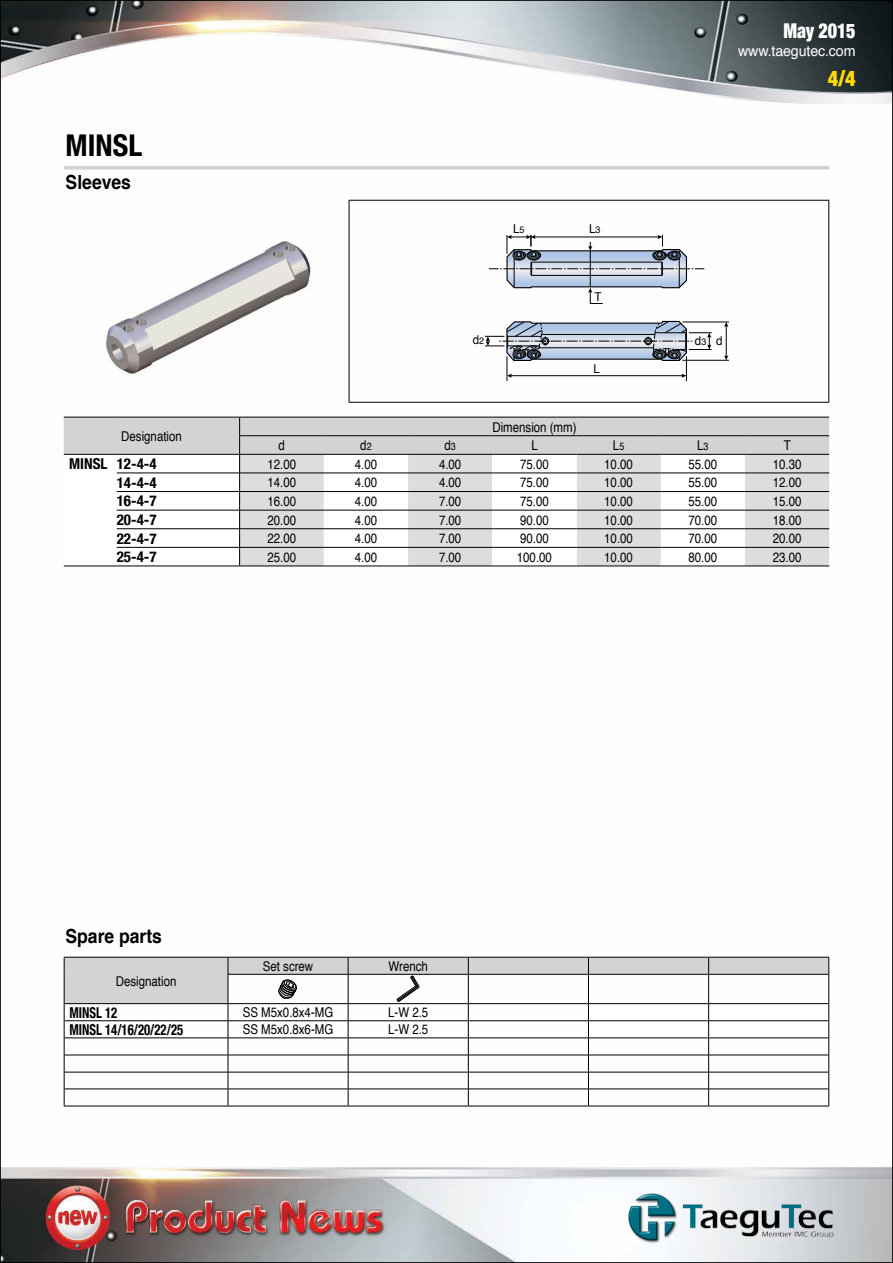
<style>
.page{position:relative;width:893px;height:1263px;background:#fff}
.page>*{position:absolute;margin:0;border:0;box-sizing:border-box;transform-origin:0 0}
.t1{font:700 condensed 30px "Helvetica Neue";color:#000}
.t2{font:900 condensed 21.9px "Helvetica Neue";color:#fd0;scale:.93 1}
.t3{font:900 condensed 20.4px "Helvetica Neue";letter-spacing:-.01em;color:#fff;scale:.89 1}
.t4{font:700 19.5px "Helvetica";color:#000;scale:.9 1}
.t5{font:700 condensed 15px "Helvetica Neue";color:#000}
.t6{font:700 condensed 15px "Helvetica Neue";color:#000;scale:.85 1}
.t7{font:14.55px "Helvetica";letter-spacing:-.01em;color:#fff}
.t8{font:13.5px "Helvetica";color:#000;scale:.85 1}
.t9{font:12.15px "Helvetica";color:#000;scale:.95 1}
.s1{font-size:9.3px}
.s2{font-size:10.5px}
</style>
<div class="page">
<img style="left:2px;top:2px;width:889px;height:1259px">
<img style="left:622px;top:1187px;width:219px;height:60px">
<hr style="left:349px;top:200px;width:480px;height:1px;background:#000">
<hr style="left:349px;top:201px;width:1px;height:201px;background:#000">
<hr style="left:828px;top:201px;width:1px;height:201px;background:#000">
<hr style="left:349px;top:402px;width:480px;height:1px;background:#000">
<img style="left:102px;top:227px;width:216px;height:156px">
<svg style="left:64px;top:166px;width:765px;height:4px;background:#d5d7d8"></svg>
<hr style="left:64px;top:1106px;width:164px;height:1px;background:#000">
<hr style="left:228px;top:1106px;width:120px;height:1px;background:#000">
<hr style="left:348px;top:1106px;width:120px;height:1px;background:#000">
<hr style="left:468px;top:1106px;width:120px;height:1px;background:#000">
<hr style="left:588px;top:1106px;width:121px;height:1px;background:#000">
<hr style="left:709px;top:1106px;width:120px;height:1px;background:#000">
<svg style="left:64px;top:957px;width:765px;height:149px"></svg>
<hr style="left:64px;top:566px;width:53px;height:1px;background:#000">
<svg style="left:64px;top:417px;width:765px;height:149px"></svg>
<hr style="left:324px;top:547px;width:84px;height:1px;background:#000">
<hr style="left:408px;top:547px;width:84px;height:1px;background:#000">
<hr style="left:492px;top:547px;width:84px;height:1px;background:#000">
<hr style="left:576px;top:547px;width:85px;height:1px;background:#000">
<hr style="left:661px;top:547px;width:84px;height:1px;background:#000">
<hr style="left:745px;top:547px;width:84px;height:1px;background:#000">
<hr style="left:117px;top:566px;width:123px;height:1px;background:#000">
<hr style="left:240px;top:566px;width:84px;height:1px;background:#000">
<hr style="left:324px;top:566px;width:84px;height:1px;background:#000">
<hr style="left:408px;top:566px;width:84px;height:1px;background:#000">
<hr style="left:492px;top:566px;width:84px;height:1px;background:#000">
<hr style="left:576px;top:566px;width:85px;height:1px;background:#000">
<hr style="left:661px;top:566px;width:84px;height:1px;background:#000">
<hr style="left:745px;top:566px;width:84px;height:1px;background:#000">
<hr style="left:682px;top:360px;width:47px;height:1px;background:#000">
<hr style="left:682px;top:322px;width:47px;height:1px;background:#000">
<svg style="left:489px;top:235px;width:215px;height:69px"></svg>
<hr style="left:726px;top:325px;width:1px;height:32px;background:#000">
<svg style="left:724px;top:322px;width:4px;height:5px"></svg>
<svg style="left:724px;top:355px;width:4px;height:5px"></svg>
<svg style="left:485px;top:320px;width:227px;height:61px"></svg>
<hr style="left:590px;top:251px;width:1px;height:36px;background:#000">
<h1 class="t1" style="left:66px;top:128px;width:78px">MINSL</h1>
<h3 class="t4" style="left:66px;top:166px;width:74px">Sleeves</h3>
<p class="t8" style="left:121px;top:426px;width:73px">Designation</p>
<h3 class="t3" style="left:783px;top:18px;width:82px">May 2015</h3>
<p class="t7" style="left:738px;top:40px;width:119px">www.taegutec.com</p>
<h2 class="t2" style="left:828px;top:65px;width:31px">4/4</h2>
<p class="t9" style="left:513px;top:220px;width:13px">L<span class="s1">5</span></p>
<p class="t9" style="left:589px;top:220px;width:13px">L<span class="s1">3</span></p>
<p class="t9" style="left:594px;top:289px;width:9px">T</p>
<p class="t9" style="left:473px;top:332px;width:13px">d<span class="s1">2</span></p>
<p class="t9" style="left:695px;top:332px;width:31px">d<span class="s1">3</span> d</p>
<p class="t9" style="left:594px;top:360px;width:8px">L</p>
<p class="t8" style="left:492px;top:416px;width:100px">Dimension (mm)</p>
<p class="t8" style="left:279px;top:435px;width:9px">d</p>
<p class="t8" style="left:360px;top:435px;width:15px">d<span class="s2">2</span></p>
<p class="t8" style="left:444px;top:435px;width:15px">d<span class="s2">3</span></p>
<p class="t8" style="left:531px;top:435px;width:9px">L</p>
<p class="t8" style="left:613px;top:435px;width:15px">L<span class="s2">5</span></p>
<p class="t8" style="left:697px;top:435px;width:15px">L<span class="s2">3</span></p>
<p class="t8" style="left:784px;top:435px;width:10px">T</p>
<p class="t5" style="left:69px;top:455px;width:89px">MINSL 12-4-4</p>
<p class="t8" style="left:267px;top:453px;width:35px">12.00</p>
<p class="t8" style="left:355px;top:453px;width:28px">4.00</p>
<p class="t8" style="left:439px;top:453px;width:28px">4.00</p>
<p class="t8" style="left:520px;top:453px;width:35px">75.00</p>
<p class="t8" style="left:604px;top:453px;width:35px">10.00</p>
<p class="t8" style="left:688px;top:453px;width:35px">55.00</p>
<p class="t8" style="left:773px;top:453px;width:35px">10.30</p>
<p class="t5" style="left:117px;top:473px;width:41px">14-4-4</p>
<p class="t8" style="left:267px;top:472px;width:35px">14.00</p>
<p class="t8" style="left:355px;top:472px;width:28px">4.00</p>
<p class="t8" style="left:439px;top:472px;width:28px">4.00</p>
<p class="t8" style="left:520px;top:472px;width:35px">75.00</p>
<p class="t8" style="left:604px;top:472px;width:35px">10.00</p>
<p class="t8" style="left:688px;top:472px;width:35px">55.00</p>
<p class="t8" style="left:773px;top:472px;width:35px">12.00</p>
<p class="t5" style="left:117px;top:492px;width:41px">16-4-7</p>
<p class="t8" style="left:267px;top:491px;width:35px">16.00</p>
<p class="t8" style="left:355px;top:491px;width:28px">4.00</p>
<p class="t8" style="left:439px;top:491px;width:28px">7.00</p>
<p class="t8" style="left:520px;top:491px;width:35px">75.00</p>
<p class="t8" style="left:604px;top:491px;width:35px">10.00</p>
<p class="t8" style="left:688px;top:491px;width:35px">55.00</p>
<p class="t8" style="left:773px;top:491px;width:35px">15.00</p>
<p class="t5" style="left:117px;top:510px;width:41px">20-4-7</p>
<p class="t8" style="left:267px;top:509px;width:35px">20.00</p>
<p class="t8" style="left:355px;top:509px;width:28px">4.00</p>
<p class="t8" style="left:439px;top:509px;width:28px">7.00</p>
<p class="t8" style="left:520px;top:509px;width:35px">90.00</p>
<p class="t8" style="left:604px;top:509px;width:35px">10.00</p>
<p class="t8" style="left:688px;top:509px;width:35px">70.00</p>
<p class="t8" style="left:773px;top:509px;width:35px">18.00</p>
<p class="t5" style="left:117px;top:529px;width:41px">22-4-7</p>
<p class="t8" style="left:267px;top:528px;width:35px">22.00</p>
<p class="t8" style="left:355px;top:528px;width:28px">4.00</p>
<p class="t8" style="left:439px;top:528px;width:28px">7.00</p>
<p class="t8" style="left:520px;top:528px;width:35px">90.00</p>
<p class="t8" style="left:604px;top:528px;width:35px">10.00</p>
<p class="t8" style="left:688px;top:528px;width:35px">70.00</p>
<p class="t8" style="left:773px;top:528px;width:35px">20.00</p>
<p class="t5" style="left:117px;top:548px;width:41px">25-4-7</p>
<p class="t8" style="left:267px;top:546px;width:35px">25.00</p>
<p class="t8" style="left:355px;top:546px;width:28px">4.00</p>
<p class="t8" style="left:439px;top:546px;width:28px">7.00</p>
<p class="t8" style="left:517px;top:546px;width:43px">100.00</p>
<p class="t8" style="left:604px;top:546px;width:35px">10.00</p>
<p class="t8" style="left:688px;top:546px;width:35px">80.00</p>
<p class="t8" style="left:773px;top:546px;width:35px">23.00</p>
<h3 class="t4" style="left:66px;top:921px;width:109px">Spare parts</h3>
<p class="t8" style="left:116px;top:970px;width:73px">Designation</p>
<p class="t8" style="left:263px;top:956px;width:61px">Set screw</p>
<p class="t8" style="left:389px;top:956px;width:48px">Wrench</p>
<p class="t6" style="left:69px;top:1003px;width:58px">MINSL 12</p>
<p class="t8" style="left:243px;top:1002px;width:108px">SS M5x0.8x4-MG</p>
<p class="t8" style="left:388px;top:1002px;width:49px">L-W 2.5</p>
<p class="t6" style="left:69px;top:1020px;width:135px">MINSL 14/16/20/22/25</p>
<p class="t8" style="left:243px;top:1019px;width:108px">SS M5x0.8x6-MG</p>
<p class="t8" style="left:388px;top:1019px;width:49px">L-W 2.5</p>
</div>
